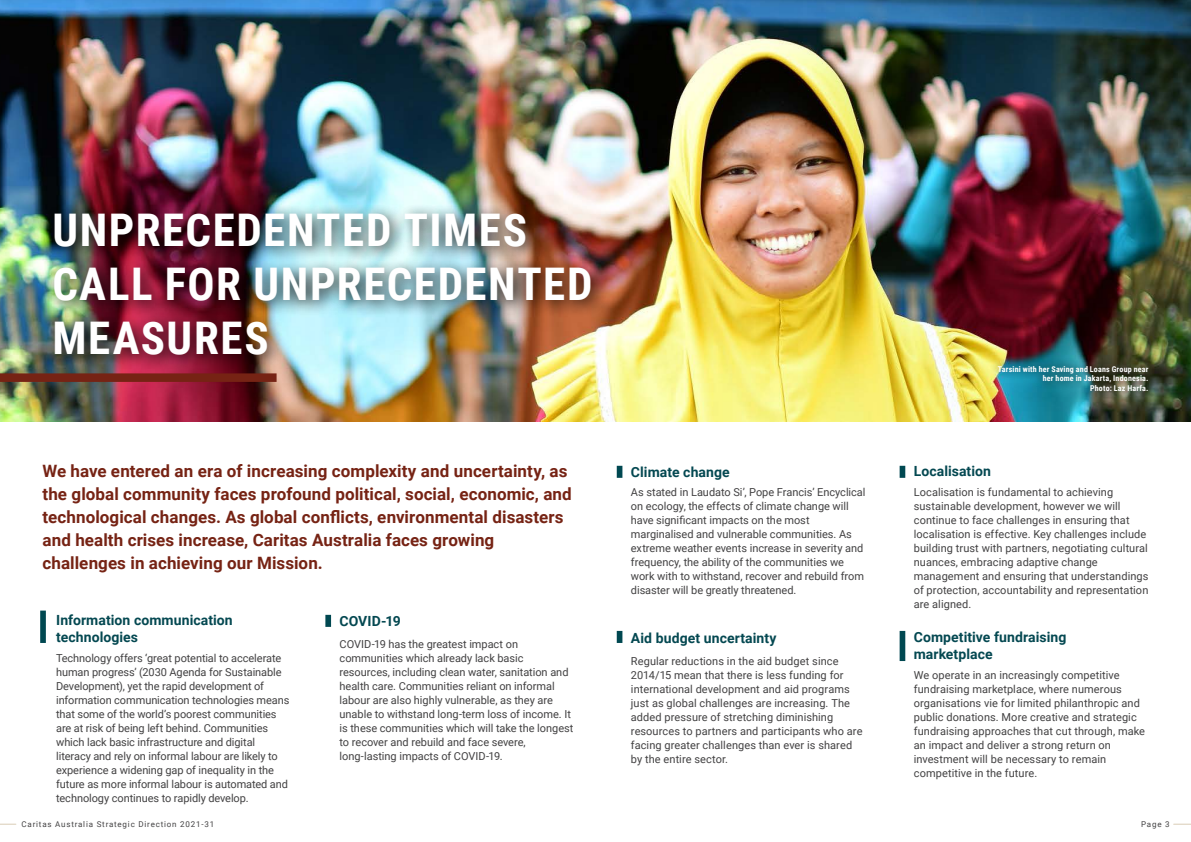
<style>
.page{position:relative;width:1191px;height:842px;background:#fff}
.page>*{position:absolute;margin:0;border:0;box-sizing:border-box;transform-origin:0 0}
.t1{font:700 45px/54px "Roboto Condensed";letter-spacing:.035em;color:#fff}
.t2{font:700 17px/23px "Roboto";letter-spacing:.005em;color:#762314}
.t3{font:700 14px/17px "Roboto";letter-spacing:.005em;color:#044851}
.t4{font:11px/14px "Roboto";color:#424142}
.t5{font:700 8px/9.6px "Roboto Condensed";letter-spacing:.025em;color:#fff;text-align:right}
.t6{font:8px "Roboto";letter-spacing:.1em;color:#424142}
</style>
<div class="page">
<img style="left:0;top:0;width:1191px;height:421px">
<div style="left:45px;top:204px;width:563px;height:167px;background:#000;opacity:.85"></div>
<div style="left:0;top:373px;width:276px;height:9px;background:#762314"></div>
<svg style="left:0;top:823px;width:16px;height:2px"></svg>
<svg style="left:1173px;top:823px;width:18px;height:2px"></svg>
<div style="left:40px;top:611px;width:6px;height:32px;background:#004851"></div>
<div style="left:325px;top:615px;width:6px;height:12px;background:#004851"></div>
<div style="left:899px;top:631px;width:6px;height:30px;background:#004851"></div>
<div style="left:617px;top:466px;width:5px;height:12px;background:#004851"></div>
<div style="left:899px;top:466px;width:6px;height:12px;background:#004851"></div>
<div style="left:617px;top:631px;width:5px;height:12px;background:#004851"></div>
<div style="left:989px;top:357px;width:167px;height:43px;background:#000;opacity:.75"></div>
<h1 class="t1" style="left:52px;top:201px;width:541px">UNPRECEDENTED TIMES<br>CALL FOR UNPRECEDENTED<br>MEASURES</h1>
<p class="t5" style="left:998px;top:364px;width:152px">Tarsini with her Saving and Loans Group near her home in Jakarta, Indonesia.<br>Photo: Laz Harfa.</p>
<p class="t2" style="left:43px;top:459px;width:531px">We have entered an era of increasing complexity and uncertainty, as the global community faces profound political, social, economic, and technological changes. As global conflicts, environmental disasters and health crises increase, Caritas Australia faces growing challenges in achieving our Mission.</p>
<p class="t3" style="left:913px;top:462px;width:79px">Localisation</p>
<p class="t3" style="left:631px;top:463px;width:100px">Climate change</p>
<p class="t4" style="left:631px;top:485px;width:236px">As stated in Laudato Si’, Pope Francis’ Encyclical on ecology, the effects of climate change will have significant impacts on the most marginalised and vulnerable communities. As extreme weather events increase in severity and frequency, the ability of the communities we work with to withstand, recover and rebuild from disaster will be greatly threatened.</p>
<p class="t3" style="left:631px;top:629px;width:147px">Aid budget uncertainty</p>
<p class="t4" style="left:631px;top:654px;width:233px">Regular reductions in the aid budget since 2014/15 mean that there is less funding for international development and aid programs just as global challenges are increasing. The added pressure of stretching diminishing resources to partners and participants who are facing greater challenges than ever is shared by the entire sector.</p>
<p class="t4" style="left:913px;top:485px;width:236px">Localisation is fundamental to achieving sustainable development, however we will continue to face challenges in ensuring that localisation is effective. Key challenges include building trust with partners, negotiating cultural nuances, embracing adaptive change management and ensuring that understandings of protection, accountability and representation are aligned.</p>
<p class="t3" style="left:913px;top:628px;width:154px;line-height:17.4px">Competitive fundraising marketplace</p>
<p class="t4" style="left:913px;top:668px;width:233px">We operate in an increasingly competitive fundraising marketplace, where numerous organisations vie for limited philanthropic and public donations. More creative and strategic fundraising approaches that cut through, make an impact and deliver a strong return on investment will be necessary to remain competitive in the future.</p>
<p class="t3" style="left:56px;top:611px;width:178px">Information communication technologies</p>
<p class="t4" style="left:56px;top:651px;width:235px">Technology offers ‘great potential to accelerate human progress’ (2030 Agenda for Sustainable Development), yet the rapid development of information communication technologies means that some of the world’s poorest communities are at risk of being left behind. Communities which lack basic infrastructure and digital literacy and rely on informal labour are likely to experience a widening gap of inequality in the future as more informal labour is automated and technology continues to rapidly develop.</p>
<p class="t3" style="left:339px;top:612px;width:63px">COVID-19</p>
<p class="t4" style="left:339px;top:637px;width:235px">COVID-19 has the greatest impact on communities which already lack basic resources, including clean water, sanitation and health care. Communities reliant on informal labour are also highly vulnerable, as they are unable to withstand long-term loss of income. It is these communities which will take the longest to recover and rebuild and face severe, long-lasting impacts of COVID-19.</p>
<p class="t6" style="left:22px;top:819px;width:194px">Caritas Australia Strategic Direction 2021-31</p>
<p class="t6" style="left:1141px;top:819px;width:30px">Page 3</p>
</div>
